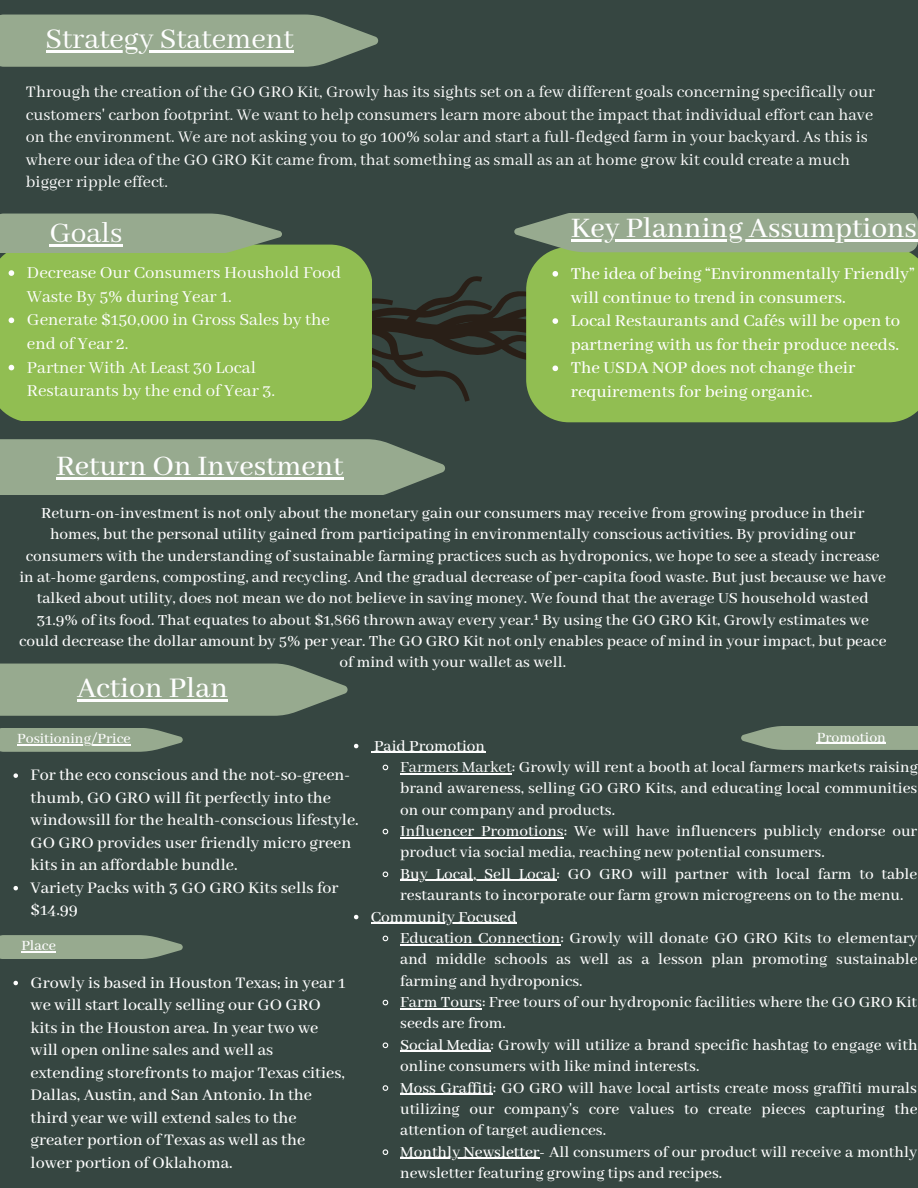
<style>
.page{position:relative;width:918px;height:1188px;background:#364641}
.page>*{position:absolute;margin:0;border:0;box-sizing:border-box;transform-origin:0 0}
.t1{font:31.8px "Abhaya Libre";color:#fefefe}
.t2{font:500 31.8px "Abhaya Libre";color:#fefefe}
.t3{font:500 31.5px "Abhaya Libre";color:#fefefe}
.t4{font:31.5px "Abhaya Libre";color:#fefefe}
.t5{font:500 18.75px/23.7px "Abhaya Libre";color:#fefefe}
.t6{font:18.75px/23.7px "Abhaya Libre";color:#fefefe}
.t7{font:500 18px/22.5px "Abhaya Libre";color:#fefefe}
.t8{font:18px/22.5px "Abhaya Libre";color:#fefefe}
.t9{font:500 17.25px/21.3px "Abhaya Libre";color:#fefefe;text-align:center}
.t10{font:500 15.75px "Abhaya Libre";color:#fefefe}
.s1{font-weight:400}
</style>
<div class="page">
<svg style="left:0;top:15px;width:378px;height:52px;background:#90a38a"></svg>
<hr style="left:46px;top:51px;width:248px;height:2px;background:#fefefe">
<div style="left:0;top:245px;width:366px;height:176px;background:#91be52"></div>
<svg style="left:0;top:214px;width:282px;height:39px;background:#91a589"></svg>
<div style="left:533px;top:252px;width:385px;height:170px;background:#91be52"></div>
<svg style="left:514px;top:213px;width:404px;height:39px;background:#92a58c"></svg>
<svg style="left:0;top:439px;width:445px;height:56px;background:#90a289"></svg>
<hr style="left:56px;top:477px;width:288px;height:3px;background:#fefefe">
<svg style="left:0;top:664px;width:348px;height:52px;background:#8fa289"></svg>
<hr style="left:77px;top:700px;width:151px;height:2px;background:#fefefe">
<hr style="left:49px;top:244px;width:74px;height:2px;background:#fefefe">
<svg style="left:9px;top:270px;width:5px;height:6px"></svg>
<svg style="left:9px;top:318px;width:5px;height:5px"></svg>
<svg style="left:9px;top:365px;width:5px;height:5px"></svg>
<hr style="left:571px;top:240px;width:346px;height:2px;background:#fefefe">
<svg style="left:221px;top:263px;width:475px;height:140px"></svg>
<svg style="left:0;top:728px;width:183px;height:23px;background:#92a48c"></svg>
<hr style="left:17px;top:744px;width:114px;height:1px;background:#fefefe">
<svg style="left:13px;top:773px;width:5px;height:5px"></svg>
<svg style="left:13px;top:886px;width:5px;height:4px"></svg>
<svg style="left:0;top:935px;width:183px;height:24px;background:#8fa289"></svg>
<hr style="left:21px;top:952px;width:35px;height:1px;background:#fefefe">
<svg style="left:13px;top:981px;width:5px;height:4px"></svg>
<svg style="left:741px;top:726px;width:177px;height:24px;background:#90a38a"></svg>
<hr style="left:817px;top:743px;width:69px;height:1px;background:#fefefe">
<svg style="left:354px;top:744px;width:4px;height:4px"></svg>
<hr style="left:374px;top:752px;width:111px;height:1px;background:#fefefe">
<svg style="left:382px;top:764px;width:7px;height:7px"></svg>
<hr style="left:400px;top:773px;width:112px;height:1px;background:#fefefe">
<svg style="left:382px;top:828px;width:7px;height:7px"></svg>
<hr style="left:400px;top:837px;width:164px;height:1px;background:#fefefe">
<svg style="left:382px;top:871px;width:7px;height:7px"></svg>
<hr style="left:400px;top:880px;width:156px;height:1px;background:#fefefe">
<svg style="left:354px;top:915px;width:4px;height:4px"></svg>
<hr style="left:371px;top:923px;width:146px;height:1px;background:#fefefe">
<svg style="left:382px;top:935px;width:7px;height:7px"></svg>
<hr style="left:400px;top:944px;width:160px;height:1px;background:#fefefe">
<svg style="left:382px;top:999px;width:7px;height:7px"></svg>
<hr style="left:400px;top:1008px;width:82px;height:1px;background:#fefefe">
<svg style="left:382px;top:1042px;width:7px;height:7px"></svg>
<hr style="left:400px;top:1051px;width:90px;height:1px;background:#fefefe">
<svg style="left:382px;top:1085px;width:7px;height:6px"></svg>
<hr style="left:400px;top:1094px;width:93px;height:1px;background:#fefefe">
<svg style="left:382px;top:1149px;width:7px;height:6px"></svg>
<hr style="left:400px;top:1158px;width:140px;height:1px;background:#fefefe">
<h1 class="t1" style="left:46px;top:22px;width:249px">Strategy Statement</h1>
<p class="t8" style="left:26px;top:82px;width:851px">Through the creation of the GO GRO Kit, Growly has its sights set on a few different goals concerning specifically our customers' carbon footprint. We want to help consumers learn more about the impact that individual effort can have on the environment. We are not asking you to go 100% solar and start a full-fledged farm in your backyard. As this is where our idea of the GO GRO Kit came from, that something as small as an at home grow kit could create a much bigger ripple effect.</p>
<h2 class="t4" style="left:49px;top:215px;width:75px">Goals</h2>
<p class="t6" style="left:27px;top:262px;width:316px">Decrease Our Consumers Houshold Food<br>Waste By 5% during Year 1.<br>Generate $150,000 in Gross Sales by the end of Year 2.<br>Partner With At Least 30 Local<br>Restaurants by the end of Year 3.</p>
<h2 class="t3" style="left:571px;top:211px;width:348px">Key Planning Assumptions</h2>
<p class="t5" style="left:571px;top:262px;width:345px">The idea of being “Environmentally Friendly” will continue to trend in consumers.<br>Local Restaurants and Cafés will be open to partnering with us for their produce needs.<br>The USDA NOP does not change their requirements for being organic.</p>
<h2 class="t3" style="left:56px;top:449px;width:289px">Return On Investment</h2>
<p class="t9" style="left:19px;top:503px;width:869px">Return-on-investment is not only about the monetary gain our consumers may receive from growing produce in their homes, but the personal utility gained from participating in environmentally conscious activities. By providing our consumers with the understanding of sustainable farming practices such as hydroponics, we hope to see a steady increase in at-home gardens, composting, and recycling. And the gradual decrease of per-capita food waste. But just because we have talked about utility, does not mean we do not believe in saving money. We found that the average US household wasted 31.9% of its food. That equates to about $1,866 thrown away every year.¹ By using the GO GRO Kit, Growly estimates we could decrease the dollar amount by 5% per year. The GO GRO Kit not only enables peace of mind in your impact, but peace of mind with your wallet as well.</p>
<h1 class="t2" style="left:77px;top:671px;width:152px">Action Plan</h1>
<p class="t10" style="left:17px;top:730px;width:115px">Positioning/Price</p>
<p class="t7" style="left:31px;top:764px;width:330px">For the eco conscious and the not-so-green&shy;thumb, GO GRO will fit perfectly into the windowsill for the health-conscious lifestyle.<br>GO GRO provides user friendly micro green kits in an affordable bundle.<br>Variety Packs with 3 GO GRO Kits sells for $14.99</p>
<p class="t10" style="left:21px;top:937px;width:36px">Place</p>
<p class="t7" style="left:31px;top:972px;width:316px">Growly is based in Houston Texas; in year 1 we will start locally selling our GO GRO kits in the Houston area. In year two we will open online sales and well as extending storefronts to major Texas cities, Dallas, Austin, and San Antonio. In the third year we will extend sales to the greater portion of Texas as well as the lower portion of Oklahoma.</p>
<p class="t10" style="left:817px;top:728px;width:71px">Promotion</p>
<p class="t9" style="left:374px;top:736px;width:113px">Paid Promotion</p>
<p class="t9" style="left:400px;top:757px;width:519px"><span class="s1">Farmers Market</span>: Growly will rent a booth at local farmers markets raising</p>
<p class="t9" style="left:400px;top:778px;width:519px">brand awareness, selling GO GRO Kits, and educating local communities</p>
<p class="t9" style="left:400px;top:800px;width:216px">on our company and products.</p>
<p class="t9" style="left:400px;top:821px;width:519px">Influencer Promotions: We will have influencers publicly endorse our</p>
<p class="t9" style="left:400px;top:842px;width:426px">product via social media, reaching new potential consumers.</p>
<p class="t9" style="left:400px;top:864px;width:519px">Buy Local, Sell Local: GO GRO will partner with local farm to table</p>
<p class="t9" style="left:400px;top:885px;width:505px">restaurants to incorporate our farm grown microgreens on to the menu.</p>
<p class="t9" style="left:371px;top:907px;width:147px">Community Focused</p>
<p class="t9" style="left:400px;top:928px;width:519px">Education Connection: Growly will donate GO GRO Kits to elementary</p>
<p class="t9" style="left:400px;top:949px;width:519px">and middle schools as well as a lesson plan promoting sustainable</p>
<p class="t9" style="left:400px;top:971px;width:184px">farming and hydroponics.</p>
<p class="t9" style="left:400px;top:992px;width:518px">Farm Tours: Free tours of our hydroponic facilities where the GO GRO Kit</p>
<p class="t9" style="left:400px;top:1013px;width:107px">seeds are from.</p>
<p class="t9" style="left:400px;top:1035px;width:519px">Social Media: Growly will utilize a brand specific hashtag to engage with</p>
<p class="t9" style="left:400px;top:1056px;width:301px">online consumers with like mind interests.</p>
<p class="t9" style="left:400px;top:1078px;width:518px">Moss Graffiti: GO GRO will have local artists create moss graffiti murals</p>
<p class="t9" style="left:400px;top:1099px;width:519px">utilizing our company's core values to create pieces capturing the</p>
<p class="t9" style="left:400px;top:1120px;width:207px">attention of target audiences.</p>
<p class="t9" style="left:400px;top:1142px;width:519px">Monthly Newsletter- All consumers of our product will receive a monthly</p>
<p class="t9" style="left:400px;top:1163px;width:324px">newsletter featuring growing tips and recipes.</p>
</div>
